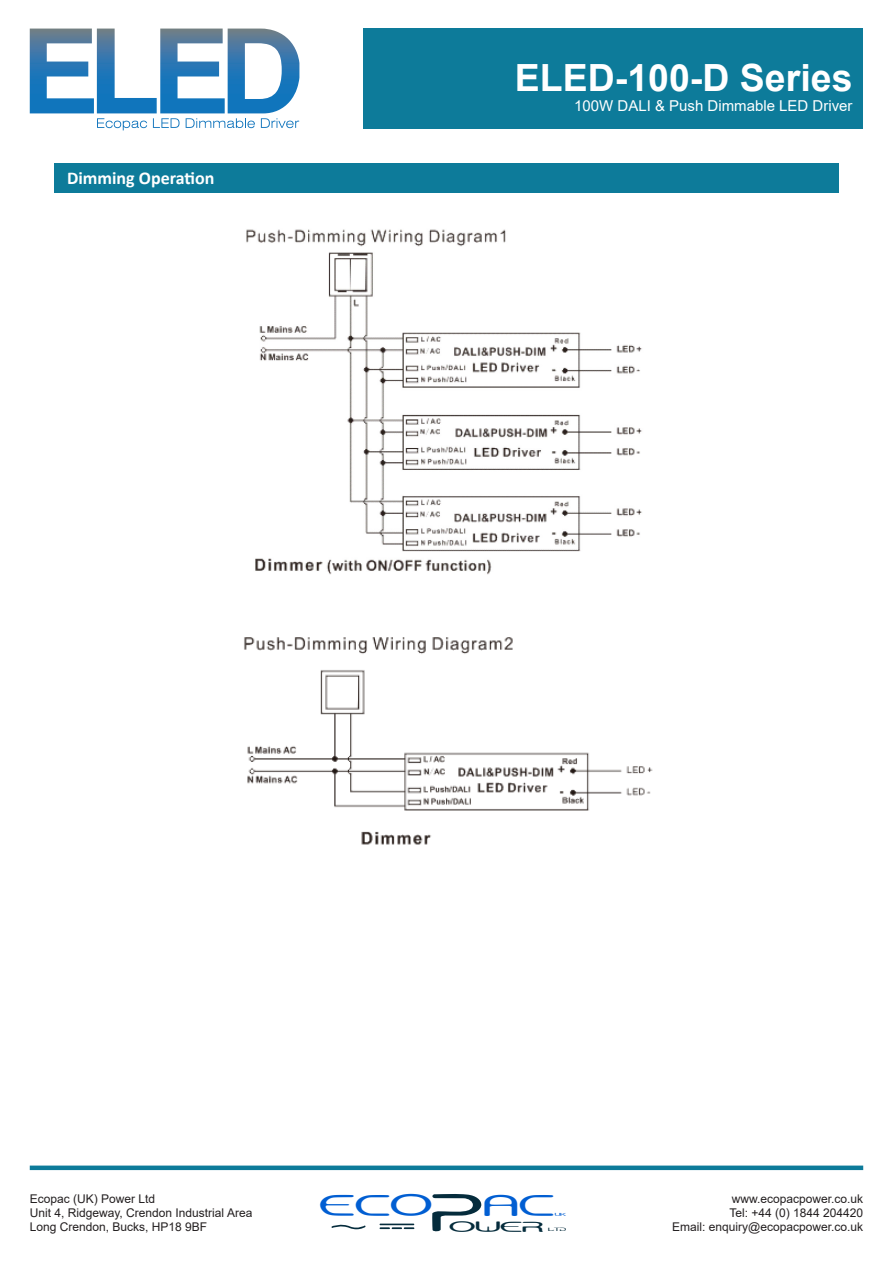
<style>
.page{position:relative;width:893px;height:1263px;background:#fff}
.page>*{position:absolute;margin:0;border:0;box-sizing:border-box;transform-origin:0 0}
.t1{font:94.05px "Slide";color:#052c3c;scale:.8 1}
.t2{font:52.65px "Slide";color:#015ed2;scale:.88 1}
.t3{font:700 37.5px "Arial";color:#fff}
.t4{font:25.65px "Slide";color:#052c3c;scale:1.13 1}
.t5{font:700 18px "Calibri";color:#fff}
.t6{font:15px "Arial";color:#fff}
.t7{font:12px/14.4px "Arial";color:#231f20}
.t8{font:8.4px "Slide";color:#052c3c}
.t9{font:7.65px "Slide";color:#015ed2}
</style>
<div class="page">
<svg style="left:331px;top:1224px;width:35px;height:5px"></svg>
<hr style="left:380px;top:1223px;width:34px;height:2px;background:#052c3c">
<svg style="left:380px;top:1227px;width:34px;height:2px"></svg>
<svg style="left:30px;top:29px;width:269px;height:101px"></svg>
<div style="left:364px;top:28px;width:499px;height:101px;background:#0d7b9a"></div>
<div style="left:30px;top:1165px;width:833px;height:5px;background:#0d7b9a"></div>
<img style="left:246px;top:229px;width:396px;height:346px">
<img style="left:244px;top:637px;width:409px;height:208px">
<div style="left:54px;top:164px;width:785px;height:29px;background:#0d7b9a"></div>
<p class="t5" style="left:67px;top:166px;width:149px">Dimming Operation</p>
<h3 class="t3" style="left:515px;top:52px;width:339px">ELED-100-D Series</h3>
<p class="t6" style="left:574px;top:95px;width:280px">100W DALI &amp; Push Dimmable LED Driver</p>
<h1 class="t1" style="left:430px;top:1168px;width:67px">P</h1>
<h2 class="t2" style="left:320px;top:1181px;width:267px">eco AC</h2>
<p class="t7" style="left:30px;top:1191px;width:224px">Ecopac (UK) Power Ltd<br>Unit 4, Ridgeway, Crendon Industrial Area<br>Long Crendon, Bucks, HP18 9BF</p>
<p class="t7" style="left:672px;top:1191px;width:192px;text-align:right">www.ecopacpower.co.uk<br>Tel: +44 (0) 1844 204420<br>Email: enquiry@ecopacpower.co.uk</p>
<p class="t9" style="left:555px;top:1211px;width:13px">UK</p>
<h3 class="t4" style="left:449px;top:1214px;width:85px">OWER</h3>
<p class="t8" style="left:548px;top:1226px;width:19px">LTD</p>
</div>
